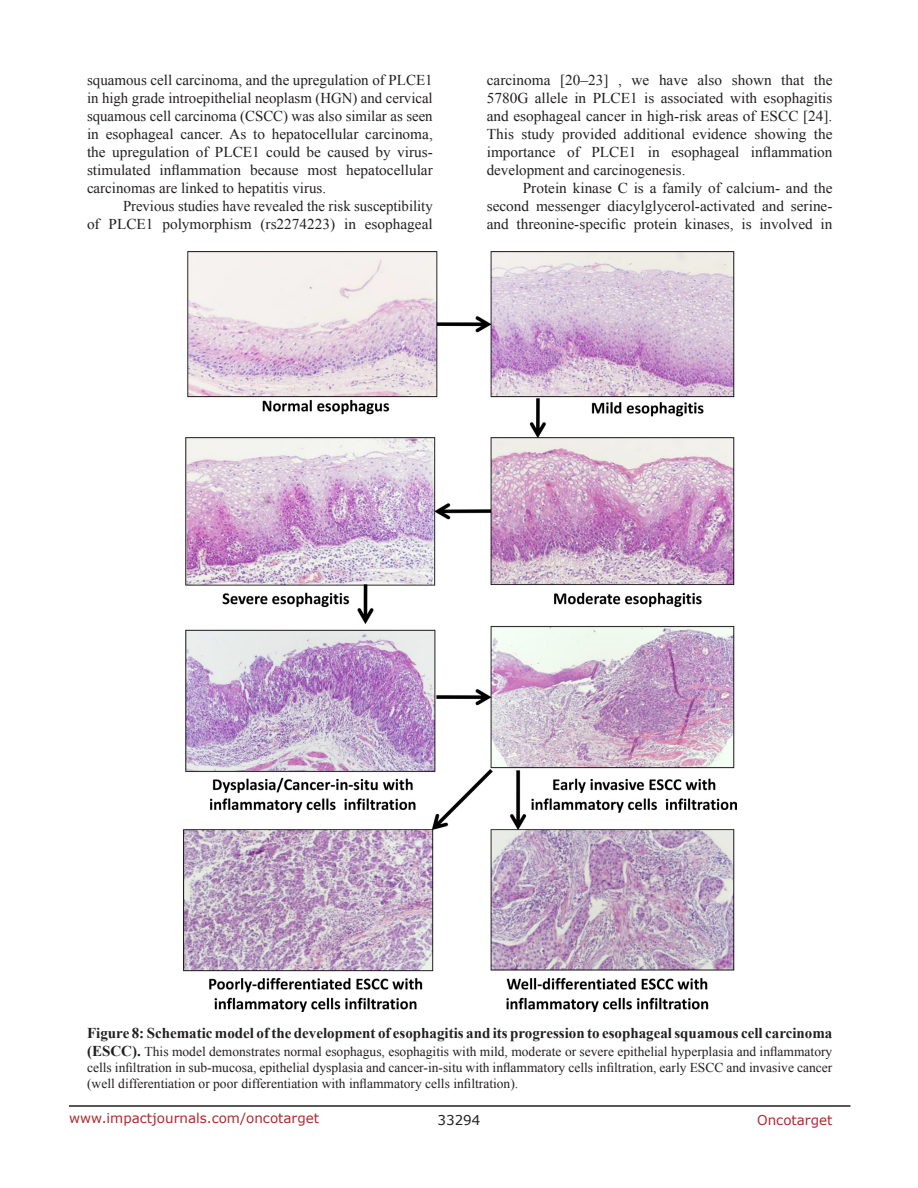
<style>
.page{position:relative;width:918px;height:1188px;background:#fff}
.page>*{position:absolute;margin:0;border:0;box-sizing:border-box;transform-origin:0 0}
.BodyText{font:15px/18px "Times New Roman";color:#231f20;text-align:justify}
.FigureText{font:700 15px "Times New Roman";color:#231f20}
.FigureText-2{font:13.5px/16.2px "Times New Roman";color:#231f20;text-align:justify}
.t1{font:13.5px "Verdana";color:#ac2b31}
.t2{font:13.5px "Verdana";color:#231f20}
.s1{font-weight:700;font-size:15px}
</style>
<div class="page">
<hr style="left:69px;top:1105px;width:781px;height:2px;background:#231f20">
<img style="left:183px;top:252px;width:553px;height:759px">
<p class="BodyText" style="left:87px;top:71px;width:347px">squamous cell carcinoma, and the upregulation of PLCE1 in high grade introepithelial neoplasm (HGN) and cervical squamous cell carcinoma (CSCC) was also similar as seen in esophageal cancer. As to hepatocellular carcinoma, the upregulation of PLCE1 could be caused by virus&shy;stimulated inflammation because most hepatocellular carcinomas are linked to hepatitis virus.</p>
<p class="BodyText" style="left:87px;top:197px;width:347px;text-align:right">Previous studies have revealed the risk susceptibility<br>of PLCE1 polymorphism (rs2274223) in esophageal</p>
<p class="BodyText" style="left:487px;top:71px;width:347px">carcinoma [20–23] , we have also shown that the 5780G allele in PLCE1 is associated with esophagitis and esophageal cancer in high-risk areas of ESCC [24].<br>This study provided additional evidence showing the importance of PLCE1 in esophageal inflammation development and carcinogenesis.</p>
<p class="BodyText" style="left:487px;top:179px;width:347px;text-indent:36px">Protein kinase C is a family of calcium- and the second messenger diacylglycerol-activated and serine&shy;and threonine-specific protein kinases, is involved in</p>
<p class="FigureText" style="left:87px;top:1022px;width:747px">Figure 8: Schematic model of the development of esophagitis and its progression to esophageal squamous cell carcinoma</p>
<p class="FigureText-2" style="left:87px;top:1043px;width:747px"><span class="s1">(ESCC).</span> This model demonstrates normal esophagus, esophagitis with mild, moderate or severe epithelial hyperplasia and inflammatory cells infiltration in sub-mucosa, epithelial dysplasia and cancer-in-situ with inflammatory cells infiltration, early ESCC and invasive cancer (well differentiation or poor differentiation with inflammatory cells infiltration).</p>
<p class="t1" style="left:69px;top:1109px;width:252px">www.impactjournals.com/oncotarget</p>
<p class="t2" style="left:438px;top:1111px;width:44px">33294</p>
<p class="t1" style="left:757px;top:1111px;width:77px">Oncotarget</p>
</div>
